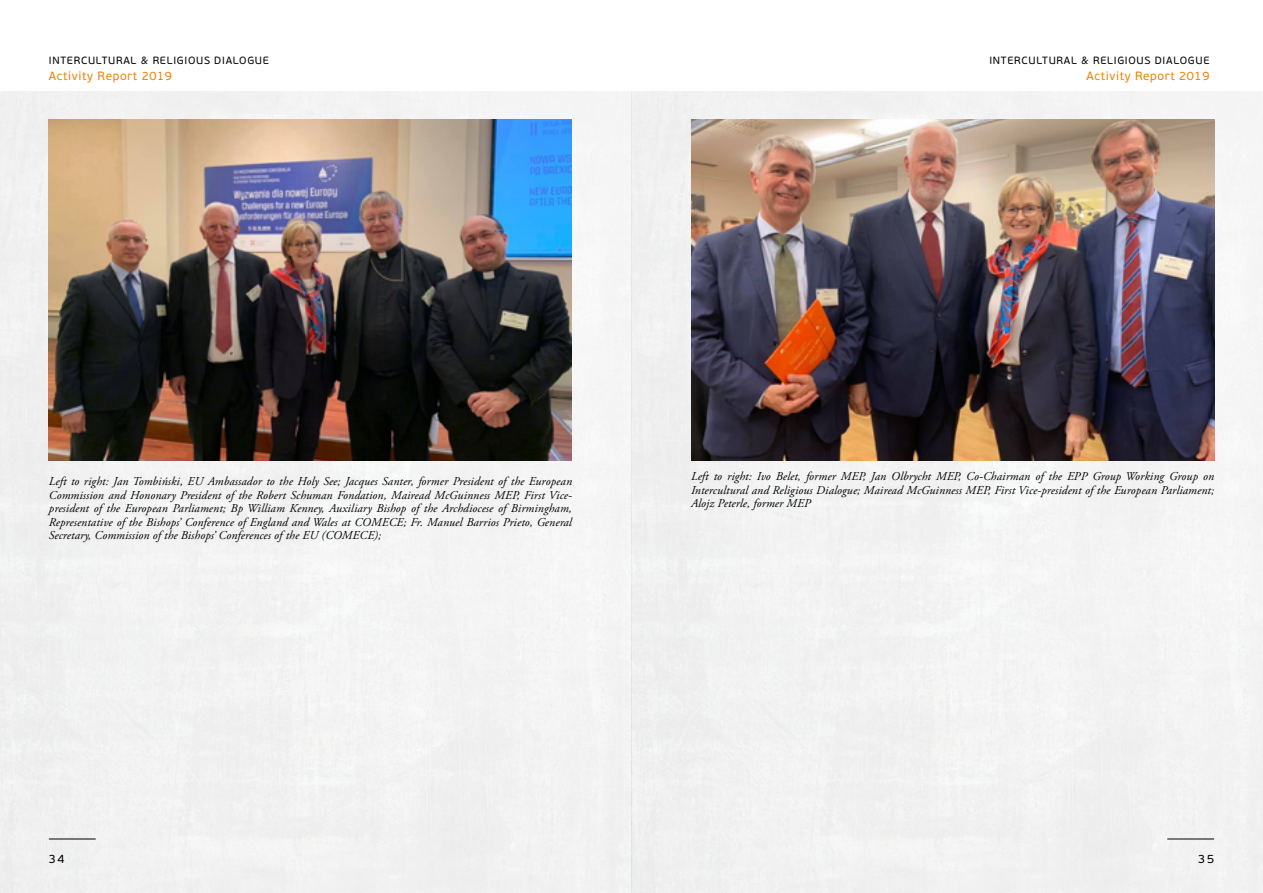
<style>
.page{position:relative;width:1263px;height:893px;background:#fff}
.page>*{position:absolute;margin:0;border:0;box-sizing:border-box;transform-origin:0 0}
.t1{font:italic 12px/13.5px "Adobe Garamond Pro";letter-spacing:.01em;color:#000;text-align:justify}
.t2{font:12px "PF Beau Sans Pro";letter-spacing:.05em;color:#f08100}
.t3{font:12px "PF Beau Sans Pro";color:#000}
.t4{font:10.5px "PF Beau Sans Pro";letter-spacing:.07em;color:#000}
</style>
<div class="page">
<div style="left:0;top:91px;width:1263px;height:802px;background:#f2f2f2"></div>
<hr style="left:49px;top:839px;width:47px;height:1px;background:#000">
<hr style="left:1167px;top:839px;width:47px;height:1px;background:#000">
<img style="left:49px;top:119px;width:523px;height:341px">
<img style="left:691px;top:119px;width:523px;height:341px">
<p class="t4" style="left:49px;top:55px;width:221px">INTERCULTURAL &amp; RELIGIOUS DIALOGUE</p>
<p class="t2" style="left:49px;top:69px;width:124px">Activity Report 2019</p>
<p class="t4" style="left:989px;top:55px;width:221px">INTERCULTURAL &amp; RELIGIOUS DIALOGUE</p>
<p class="t2" style="left:1086px;top:69px;width:124px">Activity Report 2019</p>
<p class="t1" style="left:49px;top:475px;width:525px">Left to right: Jan Tombiński, EU Ambassador to the Holy See; Jacques Santer, former President of the European Commission and Hononary President of the Robert Schuman Fondation, Mairead McGuinness MEP, First Vice&shy;president of the European Parliament; Bp William Kenney, Auxiliary Bishop of the Archdiocese of Birmingham, Representative of the Bishops’ Conference of England and Wales at COMECE; Fr. Manuel Barrios Prieto, General Secretary, Commission of the Bishops’ Conferences of the EU (COMECE);</p>
<p class="t1" style="left:691px;top:470px;width:525px">Left to right: Ivo Belet, former MEP, Jan Olbrycht MEP, Co-Chairman of the EPP Group Working Group on Intercultural and Religious Dialogue; Mairead McGuinness MEP, First Vice-president of the European Parliament; Alojz Peterle, former MEP</p>
<p class="t3" style="left:49px;top:852px;width:17px">34</p>
<p class="t3" style="left:1198px;top:852px;width:17px">35</p>
</div>
